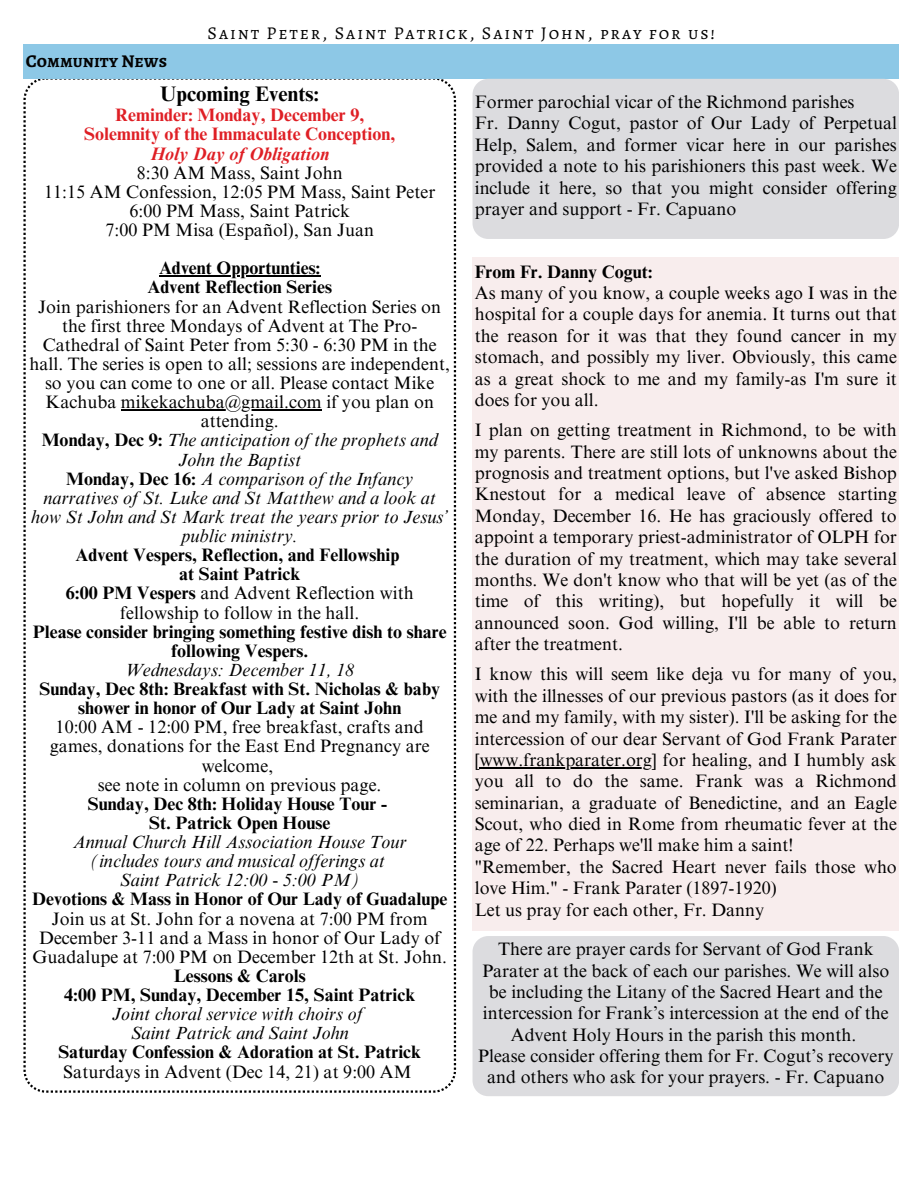
<style>
.page{position:relative;width:918px;height:1188px;background:#fff}
.page>*{position:absolute;margin:0;border:0;box-sizing:border-box;transform-origin:0 0}
.t1{font:700 21px "Times NRMT Pro";letter-spacing:.005em;color:#000}
.t2{font:18px/21.3px "Times NRMT Pro";color:#000;text-align:center}
.t3{font:italic 18px/19.2px "Times NRMT Pro";letter-spacing:.005em;color:#000;text-align:center}
.t4{font:700 18px/19.2px "Times NRMT Pro";letter-spacing:.005em;color:#000;text-align:center}
.t5{font:700 18px "Times NRMT Pro";letter-spacing:.005em;color:#df1f25}
.t6{font:18px "Alegreya SC";letter-spacing:.105em;color:#000}
.t7{font:italic 700 18px "Times NRMT Pro";letter-spacing:.005em;color:#df1f25}
.t8{font:700 18px "Alegreya SC";letter-spacing:.005em;color:#000}
.s1{font-style:normal}
.s2{font-weight:700;font-style:normal}
.s3{font-weight:700}
</style>
<div class="page">
<svg style="left:23px;top:79px;width:433px;height:1014px"></svg>
<hr style="left:159px;top:275px;width:162px;height:2px;background:#000">
<hr style="left:121px;top:409px;width:201px;height:1px;background:#000">
<div style="left:23px;top:44px;width:876px;height:35px;background:#8cc8e6"></div>
<div style="left:473px;top:257px;width:426px;height:674px;background:#f8eded"></div>
<hr style="left:480px;top:767px;width:172px;height:1px;background:#000">
<div style="left:473px;top:79px;width:426px;height:160px;background:#dcdcdf;border-radius:16px"></div>
<div style="left:473px;top:936px;width:426px;height:160px;background:#dcdcdf;border-radius:16px"></div>
<p class="t8" style="left:26px;top:49px;width:143px">Community News</p>
<p class="t6" style="left:208px;top:21px;width:509px">Saint Peter, Saint Patrick, Saint John, pray for us!</p>
<h1 class="t1" style="left:160px;top:86px;width:161px">Upcoming Events:</h1>
<p class="t5" style="left:115px;top:108px;width:251px">Reminder: Monday, December 9,</p>
<p class="t5" style="left:84px;top:128px;width:313px">Solemnity of the Immaculate Conception,</p>
<p class="t7" style="left:150px;top:147px;width:180px">Holy Day of Obligation</p>
<p class="t2" style="left:137px;top:164px;width:207px">8:30 AM Mass, Saint John</p>
<p class="t2" style="left:44px;top:183px;width:393px">11:15 AM Confession, 12:05 PM Mass, Saint Peter</p>
<p class="t2" style="left:129px;top:202px;width:222px">6:00 PM Mass, Saint Patrick</p>
<p class="t2" style="left:106px;top:222px;width:270px">7:00 PM Misa (Español), San Juan</p>
<p class="t4" style="left:159px;top:261px;width:163px">Advent Opportunties:</p>
<p class="t4" style="left:147px;top:280px;width:186px">Advent Reflection Series</p>
<p class="t2" style="left:29px;top:299px;width:422px;line-height:19.2px">Join parishioners for an Advent Reflection Series on the first three Mondays of Advent at The Pro-Cathedral of Saint Peter from 5:30 - 6:30 PM in the hall. The series is open to all; sessions are independent, so you can come to one or all. Please contact Mike Kachuba mikekachuba@gmail.com if you plan on</p>
<p class="t3" style="left:42px;top:414px;width:397px"><span class="s1">attending.<br></span><span class="s2">Monday, Dec 9:</span> The anticipation of the prophets and<br>John the Baptist<br><span class="s2">Monday, Dec 16:</span> A comparison of the Infancy</p>
<p class="t3" style="left:31px;top:490px;width:419px">narratives of St. Luke and St Matthew and a look at how St John and St Mark treat the years prior to Jesus’ public ministry.<br><span class="s2">Advent Vespers, Reflection, and Fellowship<br>at Saint Patrick</span></p>
<p class="t2" style="left:66px;top:586px;width:349px;line-height:19.2px"><span class="s3">6:00 PM Vespers</span> and Advent Reflection with fellowship to follow in the hall.</p>
<p class="t4" style="left:33px;top:624px;width:415px">Please consider bringing something festive dish to share following Vespers.</p>
<p class="t3" style="left:125px;top:662px;width:231px">Wednesdays: December 11, 18</p>
<p class="t4" style="left:39px;top:682px;width:402px">Sunday, Dec 8th: Breakfast with St. Nicholas &amp; baby shower in honor of Our Lady at Saint John</p>
<p class="t2" style="left:50px;top:720px;width:381px;line-height:19.2px">10:00 AM - 12:00 PM, free breakfast, crafts and games, donations for the East End Pregnancy are welcome,</p>
<p class="t2" style="left:98px;top:776px;width:285px">see note in column on previous page.</p>
<p class="t4" style="left:88px;top:796px;width:301px">Sunday, Dec 8th: Holiday House Tour -</p>
<p class="t4" style="left:149px;top:815px;width:183px">St. Patrick Open House</p>
<p class="t3" style="left:73px;top:835px;width:335px">Annual Church Hill Association House Tour</p>
<p class="t3" style="left:90px;top:854px;width:296px">(includes tours and musical offerings at</p>
<p class="t3" style="left:120px;top:873px;width:241px">Saint Patrick 12:00 - 5:00 PM)</p>
<p class="t4" style="left:32px;top:892px;width:417px">Devotions &amp; Mass in Honor of Our Lady of Guadalupe</p>
<p class="t2" style="left:33px;top:911px;width:416px;line-height:19.2px">Join us at St. John for a novena at 7:00 PM from<br>December 3-11 and a Mass in honor of Our Lady of<br>Guadalupe at 7:00 PM on December 12th at St. John.</p>
<p class="t4" style="left:174px;top:968px;width:134px">Lessons &amp; Carols</p>
<p class="t4" style="left:64px;top:988px;width:353px">4:00 PM, Sunday, December 15, Saint Patrick</p>
<p class="t3" style="left:112px;top:1007px;width:252px">Joint choral service with choirs of</p>
<p class="t3" style="left:131px;top:1026px;width:220px">Saint Patrick and Saint John</p>
<p class="t4" style="left:58px;top:1045px;width:364px">Saturday Confession &amp; Adoration at St. Patrick</p>
<p class="t2" style="left:63px;top:1063px;width:350px">Saturdays in Advent (Dec 14, 21) at 9:00 AM</p>
<p class="t2" style="left:475px;top:94px;width:381px">Former parochial vicar of the Richmond parishes</p>
<p class="t2" style="left:475px;top:115px;width:424px;text-align:justify">Fr. Danny Cogut, pastor of Our Lady of Perpetual Help, Salem, and former vicar here in our parishes provided a note to his parishioners this past week. We include it here, so that you might consider offering prayer and support - Fr. Capuano</p>
<p class="t4" style="left:475px;top:264px;width:179px">From Fr. Danny Cogut:</p>
<p class="t2" style="left:475px;top:284px;width:424px;text-align:justify">As many of you know, a couple weeks ago I was in the hospital for a couple days for anemia. It turns out that the reason for it was that they found cancer in my stomach, and possibly my liver. Obviously, this came as a great shock to me and my family-as I'm sure it does for you all.</p>
<p class="t2" style="left:475px;top:422px;width:424px;text-align:justify">I plan on getting treatment in Richmond, to be with my parents. There are still lots of unknowns about the prognosis and treatment options, but l've asked Bishop Knestout for a medical leave of absence starting Monday, December 16. He has graciously offered to appoint a temporary priest-administrator of OLPH for the duration of my treatment, which may take several months. We don't know who that will be yet (as of the time of this writing), but hopefully it will be announced soon. God willing, I'll be able to return after the treatment.</p>
<p class="t2" style="left:475px;top:666px;width:424px;text-align:justify">I know this will seem like deja vu for many of you, with the illnesses of our previous pastors (as it does for me and my family, with my sister). I'll be asking for the intercession of our dear Servant of God Frank Parater [www.frankparater.org] for healing, and I humbly ask</p>
<p class="t2" style="left:475px;top:773px;width:424px;text-align:left">you all to do the same. Frank was a Richmond seminarian, a graduate of Benedictine, and an Eagle Scout, who died in Rome from rheumatic fever at the age of 22. Perhaps we'll make him a saint!<br>"Remember, the Sacred Heart never fails those who love Him." - Frank Parater (1897-1920)<br>Let us pray for each other, Fr. Danny</p>
<p class="t2" style="left:482px;top:941px;width:408px">There are prayer cards for Servant of God Frank Parater at the back of each our parishes. We will also be including the Litany of the Sacred Heart and the intercession for Frank’s intercession at the end of the Advent Holy Hours in the parish this month.</p>
<p class="t2" style="left:478px;top:1047px;width:417px">Please consider offering them for Fr. Cogut’s recovery and others who ask for your prayers. - Fr. Capuano</p>
</div>
